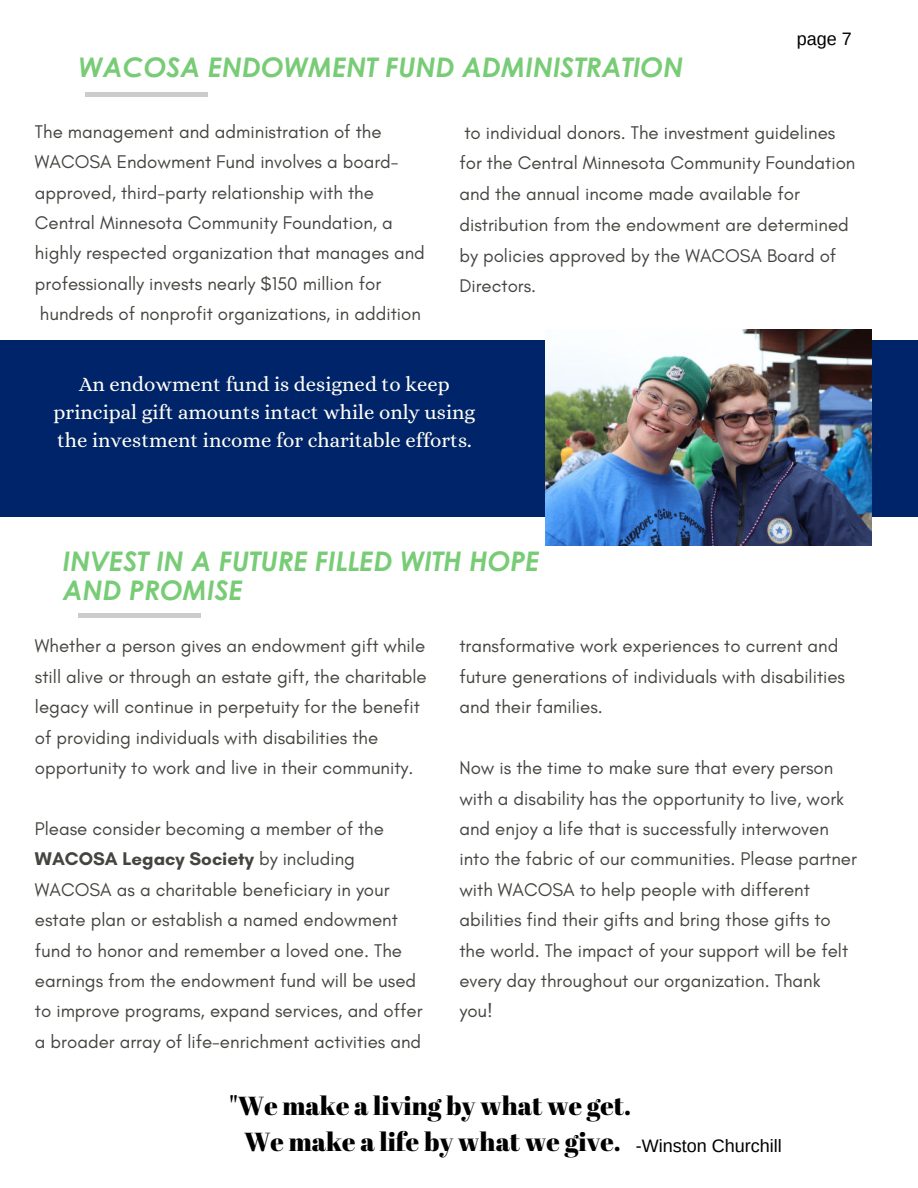
<style>
.page{position:relative;width:918px;height:1188px;background:#fff}
.page>*{position:absolute;margin:0;border:0;box-sizing:border-box;transform-origin:0 0}
.t1{font:italic 700 27px/28.2px "Century Gothic";color:#78cc76}
.t2{font:26.1px/36px "Abril Fatface";color:#000}
.t3{font:20.7px/28.2px "Alice";color:#fffff4;text-align:center}
.t4{font:18.75px/30.5px "Glacial Indifference";color:#444440}
.t5{font:18px "Arimo";color:#000}
.s1{font-weight:700}
.s2{font-family:"Arimo";font-size:18px}
</style>
<div class="page">
<div style="left:85px;top:92px;width:122px;height:5px;background:#ccc"></div>
<div style="left:0;top:340px;width:918px;height:176px;background:#002469"></div>
<hr style="left:78px;top:614px;width:123px;height:4px;background:#ccc">
<img style="left:546px;top:330px;width:325px;height:216px">
<h1 class="t1" style="left:78px;top:51px;width:607px">WACOSA ENDOWMENT FUND ADMINISTRATION</h1>
<p class="t5" style="left:797px;top:27px;width:57px">page 7</p>
<p class="t4" style="left:35px;top:117px;width:391px">The management and administration of the WACOSA Endowment Fund involves a board&shy;approved, third-party relationship with the Central Minnesota Community Foundation, a highly respected organization that manages and professionally invests nearly $150 million for hundreds of nonprofit organizations, in addition</p>
<p class="t4" style="left:459px;top:117px;width:398px">to individual donors. The investment guidelines for the Central Minnesota Community Foundation and the annual income made available for distribution from the endowment are determined by policies approved by the WACOSA Board of Directors.</p>
<p class="t3" style="left:54px;top:371px;width:423px">An endowment fund is designed to keep principal gift amounts intact while only using the investment income for charitable efforts.</p>
<h1 class="t1" style="left:63px;top:546px;width:478px">INVEST IN A FUTURE FILLED WITH HOPE<br>AND PROMISE</h1>
<p class="t4" style="left:35px;top:631px;width:393px">Whether a person gives an endowment gift while still alive or through an estate gift, the charitable legacy will continue in perpetuity for the benefit of providing individuals with disabilities the opportunity to work and live in their community.</p>
<p class="t4" style="left:459px;top:631px;width:387px">transformative work experiences to current and future generations of individuals with disabilities and their families.</p>
<p class="t4" style="left:459px;top:753px;width:399px">Now is the time to make sure that every person with a disability has the opportunity to live, work and enjoy a life that is successfully interwoven into the fabric of our communities. Please partner with WACOSA to help people with different abilities find their gifts and bring those gifts to the world. The impact of your support will be felt every day throughout our organization. Thank you!</p>
<p class="t4" style="left:35px;top:814px;width:389px">Please consider becoming a member of the <span class="s1">WACOSA Legacy Society</span> by including WACOSA as a charitable beneficiary in your estate plan or establish a named endowment fund to honor and remember a loved one. The earnings from the endowment fund will be used to improve programs, expand services, and offer a broader array of life-enrichment activities and</p>
<h2 class="t2" style="left:244px;top:1087px;width:539px;text-indent:-15px">"We make a living by what we get.<br>We make a life by what we give. <span class="s2">-Winston Churchill</span></h2>
</div>
